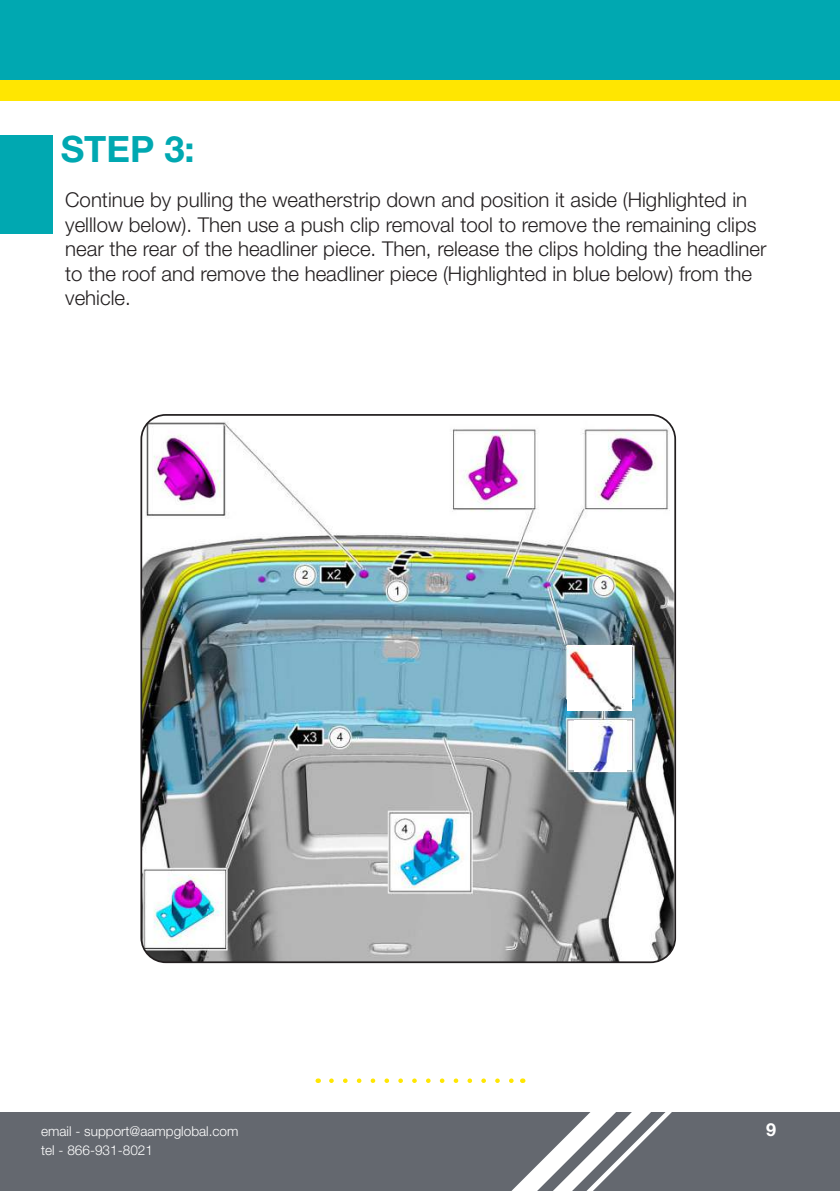
<style>
.page{position:relative;width:840px;height:1191px;background:#fff}
.page>*{position:absolute;margin:0;border:0;box-sizing:border-box;transform-origin:0 0}
.t1{font:700 36.4px "Helvetica Neue LT Pro";color:#00a8b1}
.t2{font:300 20.4px/24.6px "Helvetica Neue LT Pro";color:#231f20}
.t3{font:700 18px "Helvetica Neue LT Pro";color:#fff}
.t4{font:300 13.6px "Helvetica Neue LT Pro";color:#fff}
</style>
<div class="page">
<div style="left:0;top:2px;width:839px;height:99px;background:#ffe601"></div>
<div style="left:0;top:0;width:839px;height:80px;background:#00a8b1"></div>
<div style="left:0;top:1111px;width:839px;height:80px;background:#64686f"></div>
<div style="left:0;top:136px;width:53px;height:98px;background:#00a8b1"></div>
<img style="left:143px;top:415px;width:531px;height:547px">
<div style="left:140px;top:414px;width:535px;height:549px;border:2px solid #231f20;border-radius:24px"></div>
<img style="left:567px;top:645px;width:64px;height:65px">
<img style="left:574px;top:720px;width:52px;height:52px">
<svg style="left:331px;top:1078px;width:400px;height:113px"></svg>
<h1 class="t1" style="left:61px;top:126px;width:135px">STEP 3:</h1>
<p class="t2" style="left:65px;top:187px;width:702px">Continue by pulling the weatherstrip down and position it aside (Highlighted in yelllow below). Then use a push clip removal tool to remove the remaining clips near the rear of the headliner piece. Then, release the clips holding the headliner to the roof and remove the headliner piece (Highlighted in blue below) from the vehicle.</p>
<p class="t4" style="left:41px;top:1123px;width:199px">email - support@aampglobal.com</p>
<p class="t3" style="left:765px;top:1118px;width:12px">9</p>
<p class="t4" style="left:41px;top:1141px;width:113px">tel - 866-931-8021</p>
</div>
